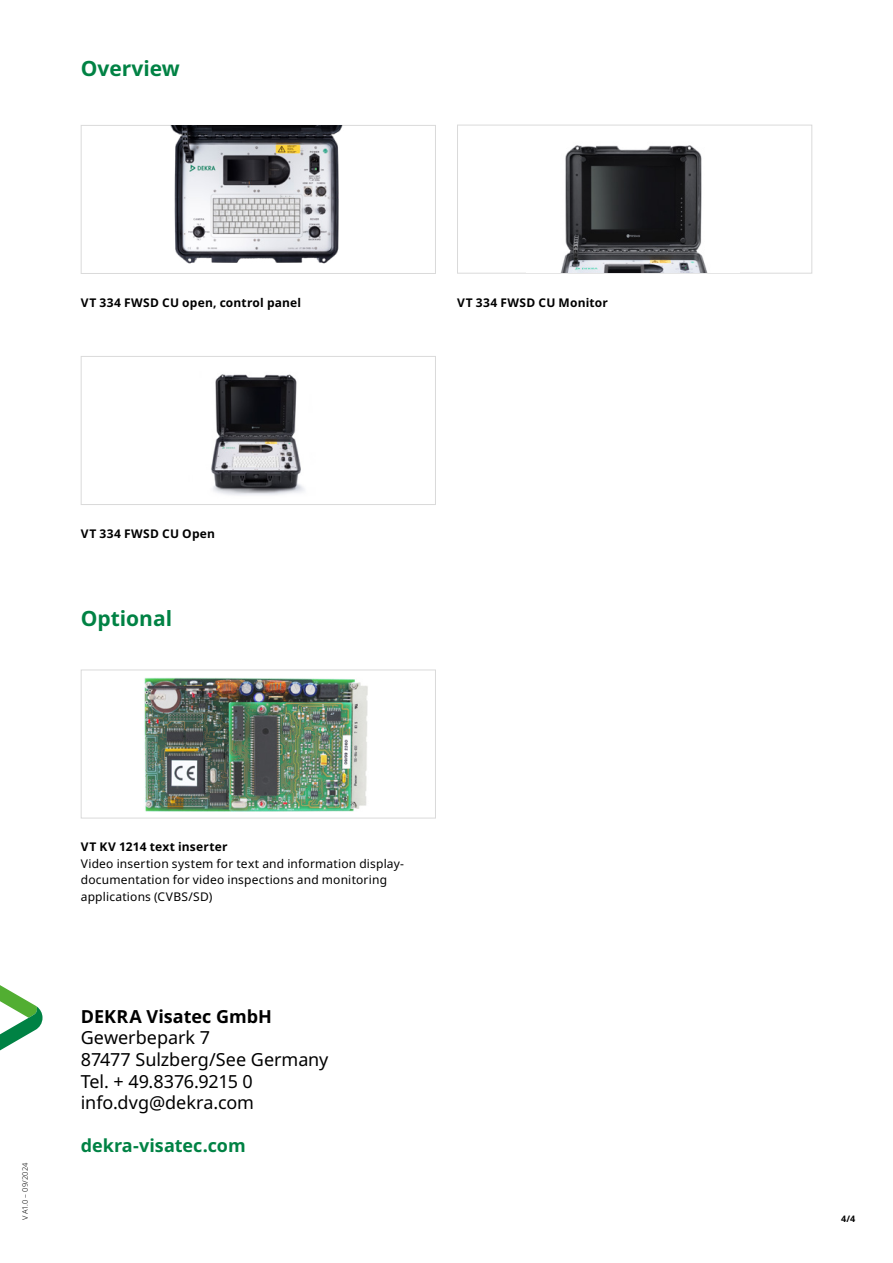
<style>
.page{position:relative;width:893px;height:1263px;background:#fff}
.page>*{position:absolute;margin:0;border:0;box-sizing:border-box;transform-origin:0 0}
.t1{font:700 21px "Noto Sans";color:#008244}
.t2{font:18px/21.6px "Noto Sans";letter-spacing:-.005em;color:#000}
.t3{font:700 18px "Noto Sans";color:#008244}
.t4{font:700 18px "Noto Sans";color:#000}
.t5{font:12px/16.5px "Noto Sans";letter-spacing:.015em;color:#000}
.t6{font:700 12px "Noto Sans";letter-spacing:.02em;color:#000}
.t7{font:700 9px "Noto Sans";color:#000}
.t8{font:300 7.5px "Noto Sans";letter-spacing:.01em;color:#000}
</style>
<div class="page">
<svg style="left:0;top:985px;width:43px;height:66px"></svg>
<div style="left:81px;top:125px;width:355px;height:149px;background:#fff;border:1px solid #dadada"></div>
<div style="left:457px;top:125px;width:355px;height:149px;background:#fff;border:1px solid #dadada"></div>
<div style="left:81px;top:356px;width:355px;height:149px;background:#fff;border:1px solid #dadada"></div>
<div style="left:81px;top:670px;width:355px;height:148px;background:#fff;border:1px solid #dadada"></div>
<img style="left:150px;top:125px;width:213px;height:139px">
<img style="left:526px;top:145px;width:214px;height:128px">
<img style="left:211px;top:374px;width:94px;height:121px">
<img style="left:144px;top:677px;width:224px;height:135px">
<h1 class="t1" style="left:81px;top:57px;width:100px">Overview</h1>
<p class="t6" style="left:81px;top:295px;width:222px">VT 334 FWSD CU open, control panel</p>
<p class="t6" style="left:457px;top:295px;width:152px">VT 334 FWSD CU Monitor</p>
<p class="t6" style="left:81px;top:526px;width:136px">VT 334 FWSD CU Open</p>
<h1 class="t1" style="left:81px;top:606px;width:93px">Optional</h1>
<p class="t8" style="left:21px;top:1220px;width:59px;rotate:-90deg">V A1.0 – 09/2024</p>
<p class="t6" style="left:81px;top:840px;width:148px">VT KV 1214 text inserter</p>
<p class="t5" style="left:81px;top:855px;width:325px">Video insertion system for text and information display&shy;documentation for video inspections and monitoring applications (CVBS/SD)</p>
<h2 class="t4" style="left:81px;top:1006px;width:193px">DEKRA Visatec GmbH</h2>
<h2 class="t2" style="left:81px;top:1027px;width:249px">Gewerbepark 7<br>87477 Sulzberg/See Germany<br>Tel. + 49.8376.9215 0 info.dvg@dekra.com</h2>
<h2 class="t3" style="left:81px;top:1136px;width:166px">dekra-visatec.com</h2>
<p class="t7" style="left:841px;top:1213px;width:16px">4/4</p>
</div>
